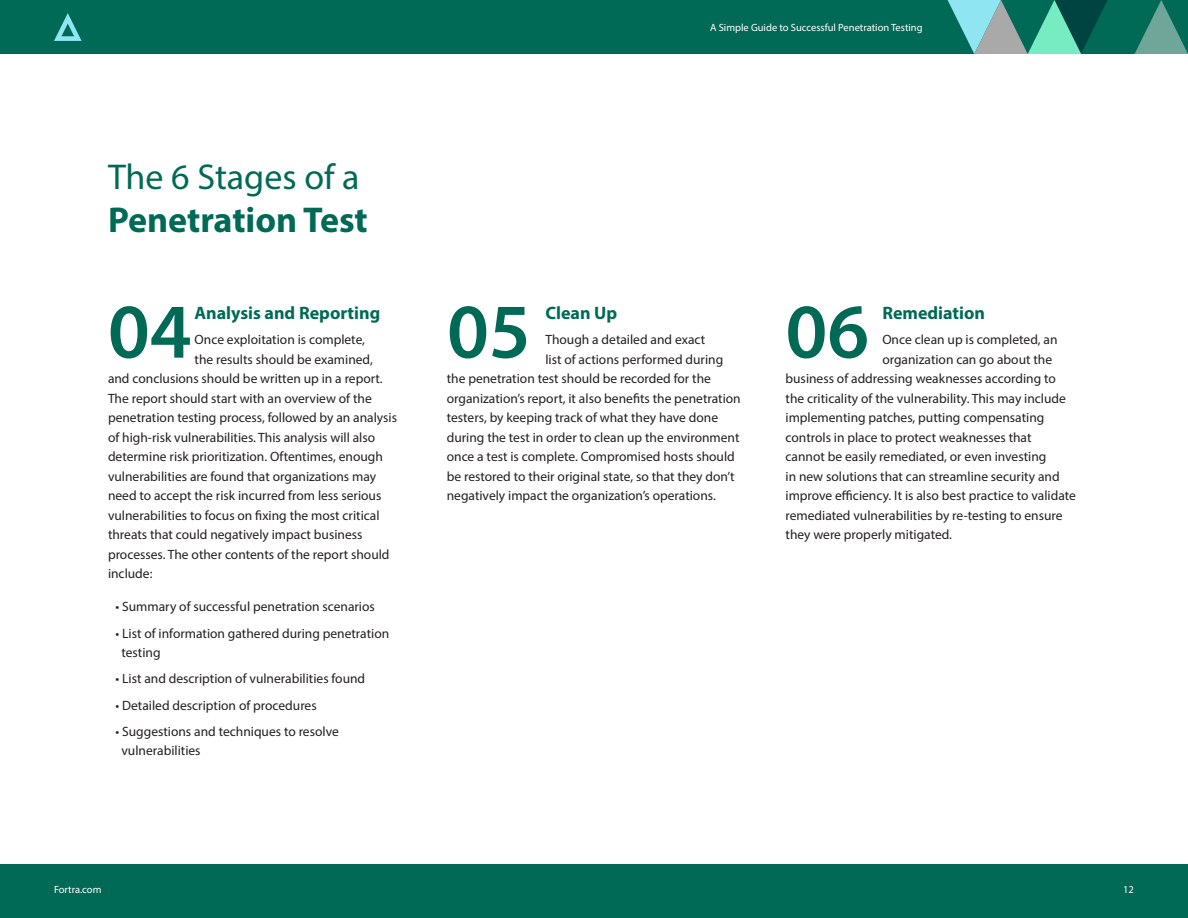
<style>
.page{position:relative;width:1188px;height:918px;background:#fff}
.page>*{position:absolute;margin:0;border:0;box-sizing:border-box;transform-origin:0 0}
.Body_-_Copy{font:600 78px "Myriad Pro";color:#006a56}
.Body_-_Copy-2{font:700 36px/43.2px "Myriad Pro";color:#006a56}
.Body_-_Copy-3{font:700 18px "Myriad Pro";color:#006a56}
.Body_-_Copy-4{font:13.5px/19.5px "Myriad Pro";color:#231f20}
.t1{font:10.5px "Myriad Pro";color:#fff}
.s1{font-weight:400}
</style>
<div class="page">
<div style="left:0;top:864px;width:1188px;height:54px;background:#006a56"></div>
<div style="left:0;top:0;width:1188px;height:54px;background:#006a56"></div>
<svg style="left:54px;top:13px;width:28px;height:28px"></svg>
<svg style="left:948px;top:0;width:240px;height:54px"></svg>
<p class="Body_-_Copy-2" style="left:108px;top:154px;width:261px"><span class="s1">The 6 Stages of a<br></span>Penetration Test</p>
<p class="t1" style="left:710px;top:21px;width:214px">A Simple Guide to Successful Penetration Testing</p>
<p class="Body_-_Copy" style="left:108px;top:282px;width:85px">04</p>
<p class="Body_-_Copy-3" style="left:195px;top:301px;width:187px">Analysis and Reporting</p>
<p class="Body_-_Copy" style="left:447px;top:282px;width:85px">05</p>
<p class="Body_-_Copy-3" style="left:545px;top:301px;width:73px">Clean Up</p>
<p class="Body_-_Copy" style="left:786px;top:282px;width:85px">06</p>
<p class="Body_-_Copy-3" style="left:882px;top:301px;width:104px">Remediation</p>
<p class="Body_-_Copy-4" style="left:195px;top:330px;width:172px">Once exploitation is complete,</p>
<p class="Body_-_Copy-4" style="left:195px;top:349px;width:180px">the results should be examined,</p>
<p class="Body_-_Copy-4" style="left:108px;top:369px;width:276px">and conclusions should be written up in a report.</p>
<p class="Body_-_Copy-4" style="left:108px;top:388px;width:265px">The report should start with an overview of the</p>
<p class="Body_-_Copy-4" style="left:108px;top:408px;width:291px">penetration testing process, followed by an analysis</p>
<p class="Body_-_Copy-4" style="left:108px;top:427px;width:269px">of high-risk vulnerabilities. This analysis will also</p>
<p class="Body_-_Copy-4" style="left:108px;top:447px;width:276px">determine risk prioritization. Oftentimes, enough</p>
<p class="Body_-_Copy-4" style="left:108px;top:466px;width:270px">vulnerabilities are found that organizations may</p>
<p class="Body_-_Copy-4" style="left:108px;top:486px;width:275px">need to accept the risk incurred from less serious</p>
<p class="Body_-_Copy-4" style="left:108px;top:505px;width:273px">vulnerabilities to focus on fixing the most critical</p>
<p class="Body_-_Copy-4" style="left:108px;top:525px;width:256px">threats that could negatively impact business</p>
<p class="Body_-_Copy-4" style="left:108px;top:544px;width:283px">processes. The other contents of the report should</p>
<p class="Body_-_Copy-4" style="left:108px;top:564px;width:46px">include:</p>
<p class="Body_-_Copy-4" style="left:116px;top:597px;width:261px">• Summary of successful penetration scenarios</p>
<p class="Body_-_Copy-4" style="left:122px;top:623px;width:269px;text-indent:-6px">• List of information gathered during penetration testing</p>
<p class="Body_-_Copy-4" style="left:116px;top:669px;width:251px">• List and description of vulnerabilities found</p>
<p class="Body_-_Copy-4" style="left:116px;top:695px;width:203px">• Detailed description of procedures</p>
<p class="Body_-_Copy-4" style="left:122px;top:721px;width:219px;text-indent:-6px">• Suggestions and techniques to resolve vulnerabilities</p>
<p class="Body_-_Copy-4" style="left:545px;top:330px;width:161px">Though a detailed and exact</p>
<p class="Body_-_Copy-4" style="left:545px;top:349px;width:179px">list of actions performed during</p>
<p class="Body_-_Copy-4" style="left:447px;top:369px;width:266px">the penetration test should be recorded for the</p>
<p class="Body_-_Copy-4" style="left:447px;top:388px;width:296px">organization’s report, it also benefits the penetration</p>
<p class="Body_-_Copy-4" style="left:447px;top:408px;width:273px">testers, by keeping track of what they have done</p>
<p class="Body_-_Copy-4" style="left:447px;top:427px;width:294px">during the test in order to clean up the environment</p>
<p class="Body_-_Copy-4" style="left:447px;top:447px;width:290px">once a test is complete. Compromised hosts should</p>
<p class="Body_-_Copy-4" style="left:447px;top:466px;width:289px">be restored to their original state, so that they don’t</p>
<p class="Body_-_Copy-4" style="left:447px;top:486px;width:271px">negatively impact the organization’s operations.</p>
<p class="Body_-_Copy-4" style="left:882px;top:330px;width:177px">Once clean up is completed, an</p>
<p class="Body_-_Copy-4" style="left:882px;top:349px;width:171px">organization can go about the</p>
<p class="Body_-_Copy-4" style="left:786px;top:369px;width:272px">business of addressing weaknesses according to</p>
<p class="Body_-_Copy-4" style="left:786px;top:388px;width:282px">the criticality of the vulnerability. This may include</p>
<p class="Body_-_Copy-4" style="left:786px;top:408px;width:260px">implementing patches, putting compensating</p>
<p class="Body_-_Copy-4" style="left:786px;top:427px;width:248px">controls in place to protect weaknesses that</p>
<p class="Body_-_Copy-4" style="left:786px;top:447px;width:262px">cannot be easily remediated, or even investing</p>
<p class="Body_-_Copy-4" style="left:786px;top:466px;width:276px">in new solutions that can streamline security and</p>
<p class="Body_-_Copy-4" style="left:786px;top:486px;width:292px">improve efficiency. It is also best practice to validate</p>
<p class="Body_-_Copy-4" style="left:786px;top:505px;width:279px">remediated vulnerabilities by re-testing to ensure</p>
<p class="Body_-_Copy-4" style="left:786px;top:525px;width:168px">they were properly mitigated.</p>
<p class="t1" style="left:54px;top:883px;width:49px">Fortra.com</p>
<p class="t1" style="left:1123px;top:883px;width:12px">12</p>
</div>
